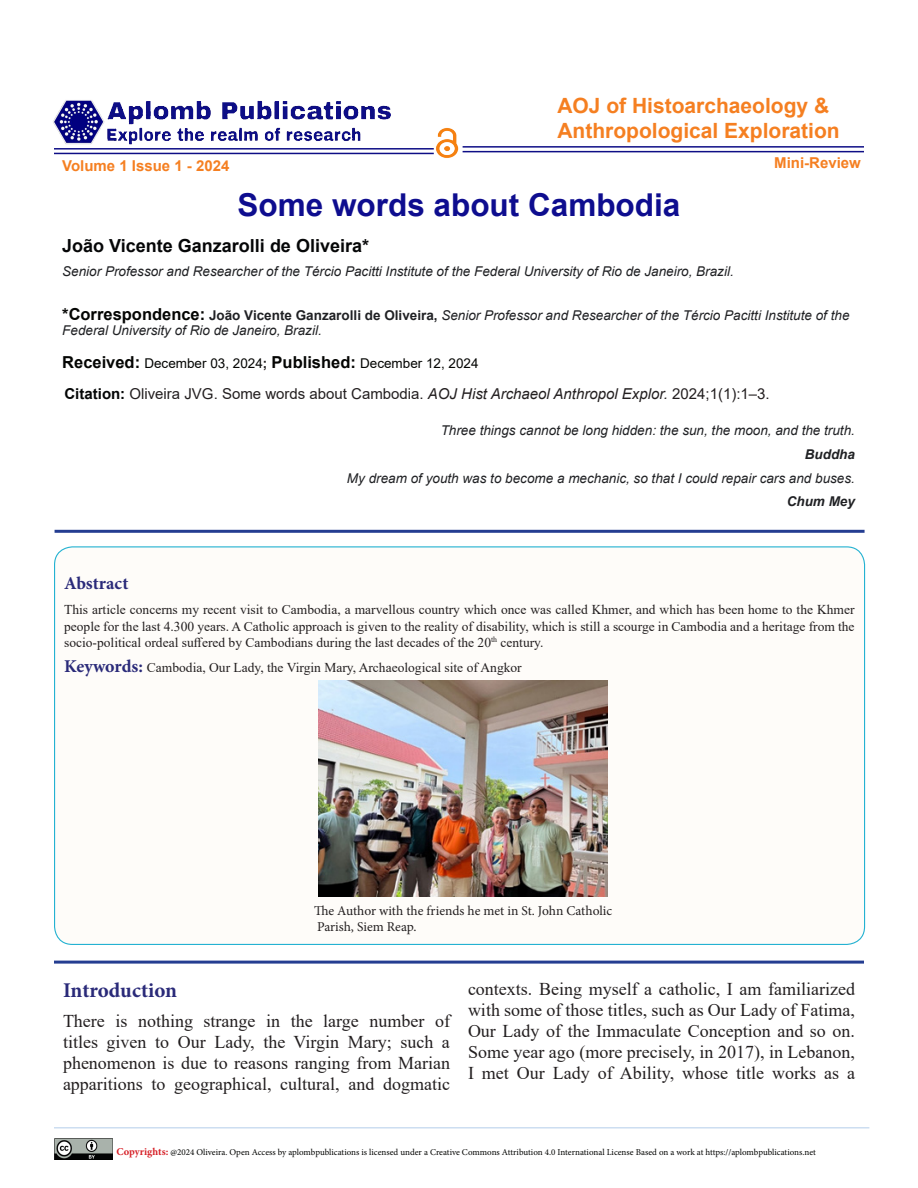
<style>
.page{position:relative;width:918px;height:1188px;background:#fff}
.page>*{position:absolute;margin:0;border:0;box-sizing:border-box;transform-origin:0 0}
.t1{font:700 31.5px "Arial";color:#0e0d8f}
.t2{font:700 21px "Arial";color:#f57f21}
.t3{font:700 21px "Minion Pro";letter-spacing:-.005em;color:#2a2a79}
.t4{font:18px/21px "Times New Roman";color:#231f20;text-align:justify}
.heading_1{font:700 18px "Arial";color:#050607}
.t5{font:700 18px "Minion Pro";color:#2a2a79}
.t6{font:15px "Arial";color:#231f20}
.t7{font:700 15px "Arial";color:#f57f21}
.t8{font:13.5px/16.2px "Times New Roman";color:#231f20;text-align:justify}
.t9{font:italic 13.5px/14.7px "Arial";color:#202124}
.t10{font:13.5px "Minion Pro";letter-spacing:-.005em;color:#231f20}
.heading_1-2{font:13.5px "Arial";color:#040503}
.t11{font:italic 700 13.5px "Arial";color:#202124}
.t12{font:9px "Minion Pro";letter-spacing:-.005em;color:#040503}
.s1{font-weight:700;font-style:normal;font-size:16.5px;color:#040503}
.s2{font-weight:700;font-style:normal}
.s3{font-weight:700;font-size:16.5px}
.s4{font-weight:700;color:#231f20}
.s5{font-weight:700;color:#040606}
.s6{font-style:italic}
.s7{font-family:"Minion Pro";font-weight:700;font-size:18px;color:#2a2a79}
.s8{font-weight:700;font-size:10.5px;color:#d62027}
</style>
<div class="page">
<hr style="left:54px;top:1128px;width:815px;height:1px;background:#b4ceea">
<div style="left:55px;top:547px;width:810px;height:397px;background:#fefcf9;border-radius:18px"></div>
<img style="left:54px;top:1139px;width:58px;height:20px">
<hr style="left:55px;top:530px;width:810px;height:3px;background:#243d91">
<hr style="left:54px;top:961px;width:810px;height:3px;background:#243d91">
<hr style="left:54px;top:148px;width:380px;height:2px;background:#0e0e86">
<hr style="left:54px;top:153px;width:380px;height:1px;background:#0e0e86">
<hr style="left:463px;top:146px;width:401px;height:2px;background:#0e0e86">
<hr style="left:463px;top:151px;width:401px;height:1px;background:#0e0e86">
<img style="left:436px;top:128px;width:22px;height:30px">
<img style="left:53px;top:100px;width:338px;height:45px">
<img style="left:318px;top:680px;width:290px;height:217px">
<p class="t7" style="left:62px;top:155px;width:169px">Volume 1 Issue 1 - 2024</p>
<p class="t2" style="left:557px;top:91px;width:273px">AOJ of Histoarchaeology &amp;</p>
<p class="t2" style="left:557px;top:116px;width:284px">Anthropological Exploration</p>
<p class="t1" style="left:238px;top:183px;width:444px">Some words about Cambodia</p>
<p class="t7" style="left:774px;top:152px;width:88px">Mini-Review</p>
<p class="heading_1" style="left:62px;top:233px;width:308px">João Vicente Ganzarolli de Oliveira*</p>
<p class="t9" style="left:62px;top:264px;width:673px">Senior Professor and Researcher of the Tércio Pacitti Institute of the Federal University of Rio de Janeiro, Brazil.</p>
<p class="t9" style="left:62px;top:308px;width:789px"><span class="s1">*Correspondence:</span> <span class="s2">João Vicente Ganzarolli de Oliveira,</span> Senior Professor and Researcher of the Tércio Pacitti Institute of the<br>Federal University of Rio de Janeiro, Brazil.</p>
<p class="heading_1-2" style="left:62px;top:354px;width:418px"><span class="s3">Received:</span> December 03, 2024<span class="s4">;</span> <span class="s3">Published:</span> December 12, 2024</p>
<p class="t6" style="left:64px;top:384px;width:707px"><span class="s5">Citation:</span> Oliveira JVG. Some words about Cambodia. <span class="s6">AOJ Hist Archaeol Anthropol Explor.</span> 2024;1(1):1–3.</p>
<p class="t9" style="left:441px;top:423px;width:416px">Three things cannot be long hidden: the sun, the moon, and the truth.</p>
<p class="t11" style="left:805px;top:445px;width:52px">Buddha</p>
<p class="t9" style="left:347px;top:471px;width:509px">My dream of youth was to become a mechanic, so that I could repair cars and buses.</p>
<p class="t11" style="left:787px;top:492px;width:70px">Chum Mey</p>
<p class="t5" style="left:64px;top:571px;width:66px">Abstract</p>
<p class="t8" style="left:64px;top:601px;width:792px">This article concerns my recent visit to Cambodia, a marvellous country which once was called Khmer, and which has been home to the Khmer people for the last 4.300 years. A Catholic approach is given to the reality of disability, which is still a scourge in Cambodia and a heritage from the socio-political ordeal suffered by Cambodians during the last decades of the 20<sup>th</sup> century.</p>
<p class="t8" style="left:64px;top:659px;width:459px"><span class="s7">Keywords:</span> Cambodia, Our Lady, the Virgin Mary, Archaeological site of Angkor</p>
<p class="t10" style="left:314px;top:902px;width:300px">The Author with the friends he met in St. John Catholic</p>
<p class="t10" style="left:317px;top:918px;width:101px">Parish, Siem Reap.</p>
<p class="t3" style="left:63px;top:976px;width:116px">Introduction</p>
<p class="t4" style="left:63px;top:1010px;width:389px">There is nothing strange in the large number of titles given to Our Lady, the Virgin Mary; such a phenomenon is due to reasons ranging from Marian apparitions to geographical, cultural, and dogmatic</p>
<p class="t4" style="left:468px;top:978px;width:389px">contexts. Being myself a catholic, I am familiarized with some of those titles, such as Our Lady of Fatima, Our Lady of the Immaculate Conception and so on.<br>Some year ago (more precisely, in 2017), in Lebanon, I met Our Lady of Ability, whose title works as a</p>
<p class="t12" style="left:116px;top:1147px;width:701px"><span class="s8">Copyrights:</span> @2024 Oliveira. Open Access by aplombpublications is licensed under a Creative Commons Attribution 4.0 International License Based on a work at https://aplombpublications.net</p>
</div>
